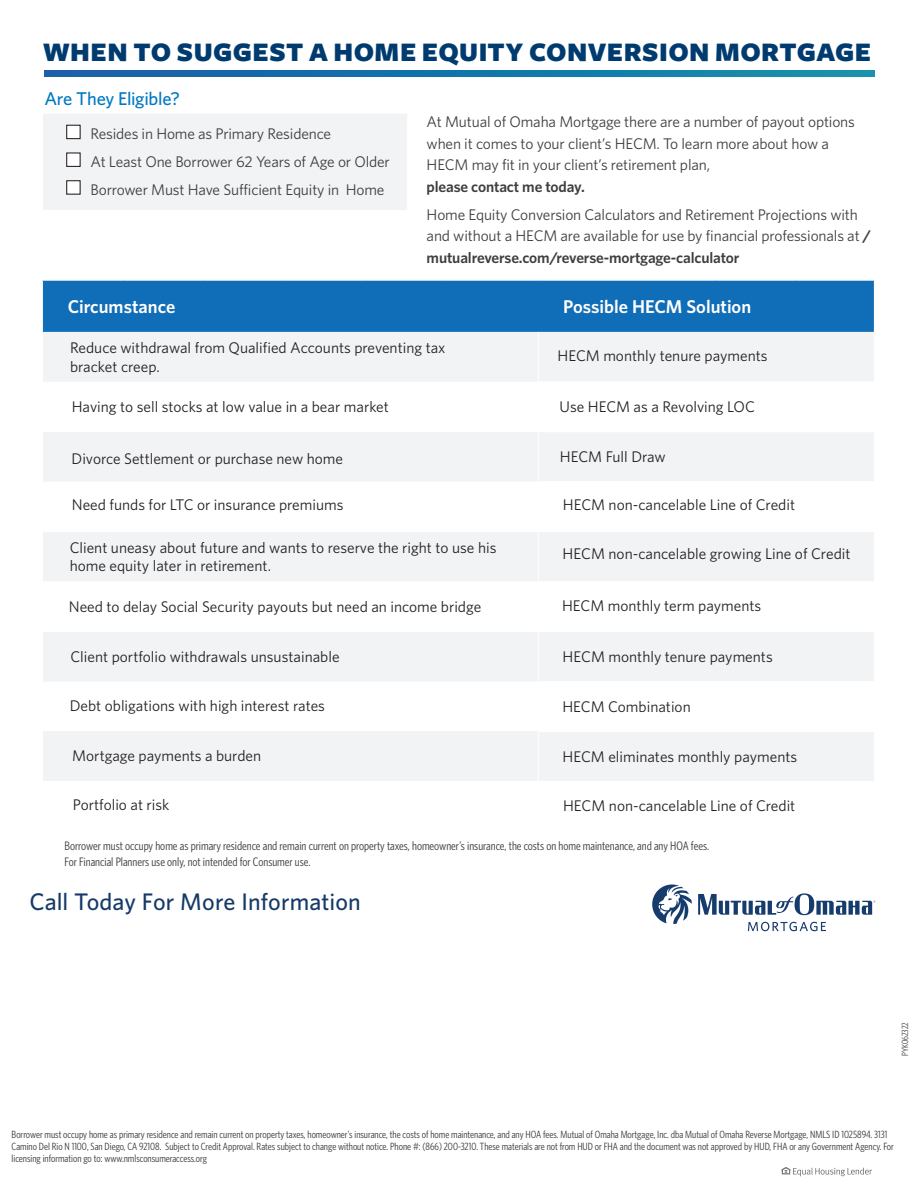
<style>
.page{position:relative;width:918px;height:1188px;background:#fff}
.page>*{position:absolute;margin:0;border:0;box-sizing:border-box;transform-origin:0 0}
.t1{font:900 27.75px "Freight Sans";letter-spacing:.015em;color:#003b70}
.t2{font:500 24px "Whitney";letter-spacing:.005em;color:#163a68}
.t3{font:600 18.45px "Whitney";color:#fff}
.t4{font:500 18.45px "Whitney";letter-spacing:-.015em;color:#0079c2}
.t5{font:15.45px/18.5px "Whitney";color:#231f20}
.t6{font:15.45px/21.6px "Whitney";letter-spacing:-.01em;color:#3e3e3f}
.t7{font:12.3px/15.5px "Whitney Condensed";color:#3e3e3f}
.t8{font:10.5px/12px "Whitney Condensed";color:#3e3e3f}
.t9{font:9px "Whitney Condensed";color:#3e3e3f}
.s1{font-weight:600}
</style>
<div class="page">
<img style="left:45px;top:71px;width:829px;height:6px">
<div style="left:43px;top:113px;width:365px;height:97px;background:#f2f3f4"></div>
<div style="left:67px;top:125px;width:13px;height:14px;background:#fff"></div>
<div style="left:66px;top:125px;width:15px;height:14px;border:1px solid #231f20"></div>
<div style="left:67px;top:153px;width:13px;height:13px;background:#fff"></div>
<div style="left:66px;top:152px;width:15px;height:15px;border:1px solid #231f20"></div>
<div style="left:67px;top:181px;width:13px;height:13px;background:#fff"></div>
<div style="left:66px;top:180px;width:15px;height:15px;border:1px solid #231f20"></div>
<div style="left:42px;top:280px;width:832px;height:52px;background:#106db7"></div>
<div style="left:43px;top:332px;width:495px;height:49px;background:#f2f3f4"></div>
<div style="left:539px;top:332px;width:335px;height:49px;background:#f2f3f4"></div>
<svg style="left:43px;top:432px;width:495px;height:149px;fill:#f2f3f4"></svg>
<svg style="left:539px;top:432px;width:335px;height:149px;fill:#f2f3f4"></svg>
<div style="left:42px;top:632px;width:496px;height:50px;background:#f2f3f4"></div>
<div style="left:538px;top:632px;width:336px;height:50px;background:#f2f3f4"></div>
<div style="left:42px;top:731px;width:496px;height:50px;background:#f2f3f4"></div>
<div style="left:538px;top:731px;width:336px;height:50px;background:#f2f3f4"></div>
<hr style="left:42px;top:280px;width:82px;height:1px;background:#fff">
<hr style="left:42px;top:281px;width:1px;height:51px;background:#fff">
<hr style="left:124px;top:280px;width:80px;height:1px;background:#fff">
<hr style="left:204px;top:280px;width:81px;height:1px;background:#fff">
<hr style="left:285px;top:280px;width:81px;height:1px;background:#fff">
<hr style="left:366px;top:280px;width:80px;height:1px;background:#fff">
<hr style="left:446px;top:280px;width:92px;height:1px;background:#fff">
<hr style="left:538px;top:280px;width:78px;height:1px;background:#fff">
<svg style="left:616px;top:280px;width:21px;height:1px"></svg>
<hr style="left:637px;top:280px;width:79px;height:1px;background:#fff">
<hr style="left:716px;top:280px;width:81px;height:1px;background:#fff">
<hr style="left:797px;top:280px;width:78px;height:1px;background:#fff">
<hr style="left:538px;top:632px;width:1px;height:50px;background:#fff">
<hr style="left:538px;top:731px;width:1px;height:50px;background:#fff">
<hr style="left:42px;top:632px;width:1px;height:50px;background:#fff">
<hr style="left:42px;top:731px;width:1px;height:50px;background:#fff">
<hr style="left:539px;top:481px;width:77px;height:1px;background:#fff">
<svg style="left:616px;top:481px;width:21px;height:1px"></svg>
<hr style="left:637px;top:481px;width:79px;height:1px;background:#fff">
<hr style="left:716px;top:481px;width:81px;height:1px;background:#fff">
<hr style="left:797px;top:481px;width:77px;height:1px;background:#fff">
<hr style="left:539px;top:531px;width:77px;height:1px;background:#fff">
<svg style="left:616px;top:531px;width:21px;height:1px"></svg>
<hr style="left:637px;top:531px;width:79px;height:1px;background:#fff">
<hr style="left:716px;top:531px;width:81px;height:1px;background:#fff">
<hr style="left:797px;top:531px;width:77px;height:1px;background:#fff">
<hr style="left:539px;top:681px;width:77px;height:1px;background:#fff">
<svg style="left:616px;top:681px;width:21px;height:1px"></svg>
<hr style="left:637px;top:681px;width:79px;height:1px;background:#fff">
<hr style="left:716px;top:681px;width:81px;height:1px;background:#fff">
<hr style="left:797px;top:681px;width:77px;height:1px;background:#fff">
<hr style="left:539px;top:731px;width:77px;height:1px;background:#fff">
<svg style="left:616px;top:731px;width:21px;height:1px"></svg>
<hr style="left:637px;top:731px;width:79px;height:1px;background:#fff">
<hr style="left:716px;top:731px;width:81px;height:1px;background:#fff">
<hr style="left:797px;top:731px;width:77px;height:1px;background:#fff">
<svg style="left:781px;top:1167px;width:91px;height:9px"></svg>
<svg style="left:652px;top:885px;width:40px;height:39px"></svg>
<svg style="left:698px;top:893px;width:177px;height:22px"></svg>
<svg style="left:748px;top:922px;width:78px;height:9px"></svg>
<p class="t1" style="left:43px;top:37px;width:830px">WHEN TO SUGGEST A HOME EQUITY CONVERSION MORTGAGE</p>
<p class="t4" style="left:44px;top:86px;width:137px">Are They Eligible?</p>
<p class="t6" style="left:90px;top:120px;width:301px;line-height:27.8px">Resides in Home as Primary Residence<br>At Least One Borrower 62 Years of Age or Older<br>Borrower Must Have Sufficient Equity in Home</p>
<p class="t6" style="left:427px;top:111px;width:430px">At Mutual of Omaha Mortgage there are a number of payout options when it comes to your client’s HECM. To learn more about how a HECM may fit in your client’s retirement plan,<br><span class="s1">please contact me today.</span></p>
<p class="t6" style="left:427px;top:203px;width:446px">Home Equity Conversion Calculators and Retirement Projections with and without a HECM are available for use by financial professionals at <span class="s1">/ mutualreverse.com/reverse-mortgage-calculator</span></p>
<p class="t3" style="left:68px;top:295px;width:109px">Circumstance</p>
<p class="t3" style="left:563px;top:295px;width:189px">Possible HECM Solution</p>
<p class="t5" style="left:70px;top:338px;width:377px">Reduce withdrawal from Qualified Accounts preventing tax bracket creep.</p>
<p class="t5" style="left:558px;top:346px;width:212px">HECM monthly tenure payments</p>
<p class="t5" style="left:72px;top:397px;width:319px">Having to sell stocks at low value in a bear market</p>
<p class="t5" style="left:560px;top:398px;width:197px">Use HECM as a Revolving LOC</p>
<p class="t5" style="left:72px;top:449px;width:273px">Divorce Settlement or purchase new home</p>
<p class="t5" style="left:560px;top:448px;width:107px">HECM Full Draw</p>
<p class="t5" style="left:72px;top:495px;width:273px">Need funds for LTC or insurance premiums</p>
<p class="t5" style="left:70px;top:538px;width:428px">Client uneasy about future and wants to reserve the right to use his home equity later in retirement.</p>
<p class="t5" style="left:563px;top:495px;width:234px">HECM non-cancelable Line of Credit</p>
<p class="t5" style="left:563px;top:544px;width:290px">HECM non-cancelable growing Line of Credit</p>
<p class="t5" style="left:69px;top:597px;width:414px">Need to delay Social Security payouts but need an income bridge</p>
<p class="t5" style="left:562px;top:596px;width:201px">HECM monthly term payments</p>
<p class="t5" style="left:71px;top:647px;width:271px">Client portfolio withdrawals unsustainable</p>
<p class="t5" style="left:563px;top:647px;width:212px">HECM monthly tenure payments</p>
<p class="t5" style="left:70px;top:696px;width:257px">Debt obligations with high interest rates</p>
<p class="t5" style="left:562px;top:697px;width:130px">HECM Combination</p>
<p class="t5" style="left:72px;top:746px;width:190px">Mortgage payments a burden</p>
<p class="t5" style="left:563px;top:747px;width:236px">HECM eliminates monthly payments</p>
<p class="t5" style="left:73px;top:795px;width:98px">Portfolio at risk</p>
<p class="t5" style="left:563px;top:796px;width:234px">HECM non-cancelable Line of Credit</p>
<p class="t7" style="left:65px;top:838px;width:646px">Borrower must occupy home as primary residence and remain current on property taxes, homeowner’s insurance, the costs on home maintenance, and any HOA fees.<br>For Financial Planners use only, not intended for Consumer use.</p>
<p class="t2" style="left:29px;top:886px;width:333px">Call Today For More Information</p>
<p class="t9" style="left:900px;top:1056px;width:35px;rotate:-90deg">PYK062322</p>
<p class="t8" style="left:12px;top:1128px;width:884px">Borrower must occupy home as primary residence and remain current on property taxes, homeowner’s insurance, the costs of home maintenance, and any HOA fees. Mutual of Omaha Mortgage, Inc. dba Mutual of Omaha Reverse Mortgage, NMLS ID 1025894. 3131<br>Camino Del Rio N 1100, San Diego, CA 92108. Subject to Credit Approval. Rates subject to change without notice. Phone #: (866) 200-3210. These materials are not from HUD or FHA and the document was not approved by HUD, FHA or any Government Agency. For licensing information go to: www.nmlsconsumeraccess.org</p>
</div>
